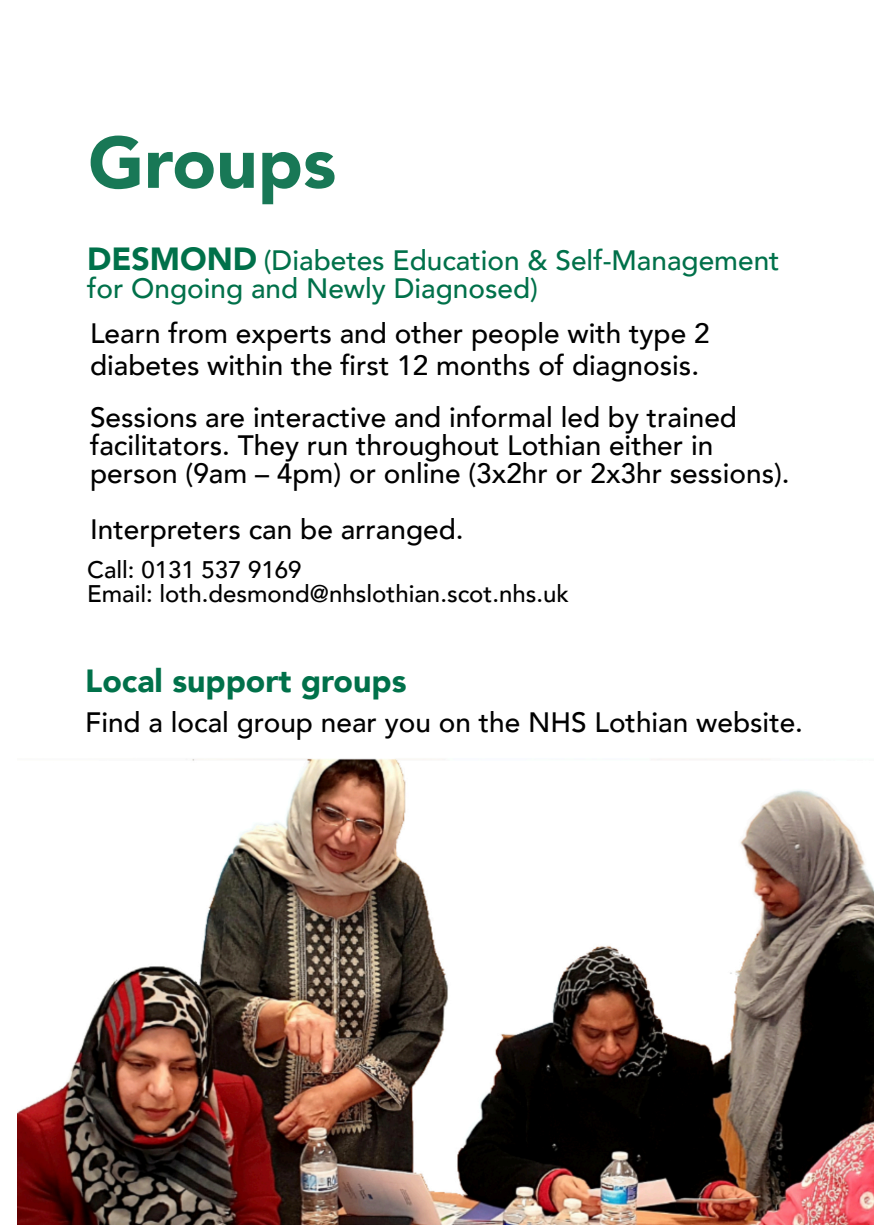
<style>
.page{position:relative;width:874px;height:1225px;background:#fff}
.page>*{position:absolute;margin:0;border:0;box-sizing:border-box;transform-origin:0 0}
.t1{font:900 72px "Avenir";color:#187856}
.t2{font:900 32px "Avenir";color:#00714a}
.t3{font:500 28px/28px "Avenir";color:#000}
.t4{font:500 28px/28px "Avenir";color:#00714a}
.t5{font:500 24px/24px "Avenir";color:#000}
.s1{font-weight:900;font-size:32px}
</style>
<div class="page">
<img style="left:17px;top:758px;width:857px;height:467px">
<h1 class="t1" style="left:88px;top:116px;width:249px">Groups</h1>
<p class="t4" style="left:87px;top:247px;width:694px"><span class="s1">DESMOND</span> (Diabetes Education &amp; Self-Management for Ongoing and Newly Diagnosed)</p>
<p class="t3" style="left:90px;top:317px;width:621px;line-height:32px">Learn from experts and other people with type 2 diabetes within the first 12 months of diagnosis.</p>
<p class="t3" style="left:90px;top:403px;width:701px">Sessions are interactive and informal led by trained facilitators. They run throughout Lothian either in person (9am – 4pm) or online (3x2hr or 2x3hr sessions).</p>
<p class="t3" style="left:90px;top:515px;width:375px">Interpreters can be arranged.</p>
<p class="t5" style="left:87px;top:558px;width:483px">Call: 0131 537 9169<br>Email: loth.desmond@nhslothian.scot.nhs.uk</p>
<p class="t2" style="left:85px;top:660px;width:323px">Local support groups</p>
<p class="t3" style="left:85px;top:708px;width:719px">Find a local group near you on the NHS Lothian website.</p>
</div>
